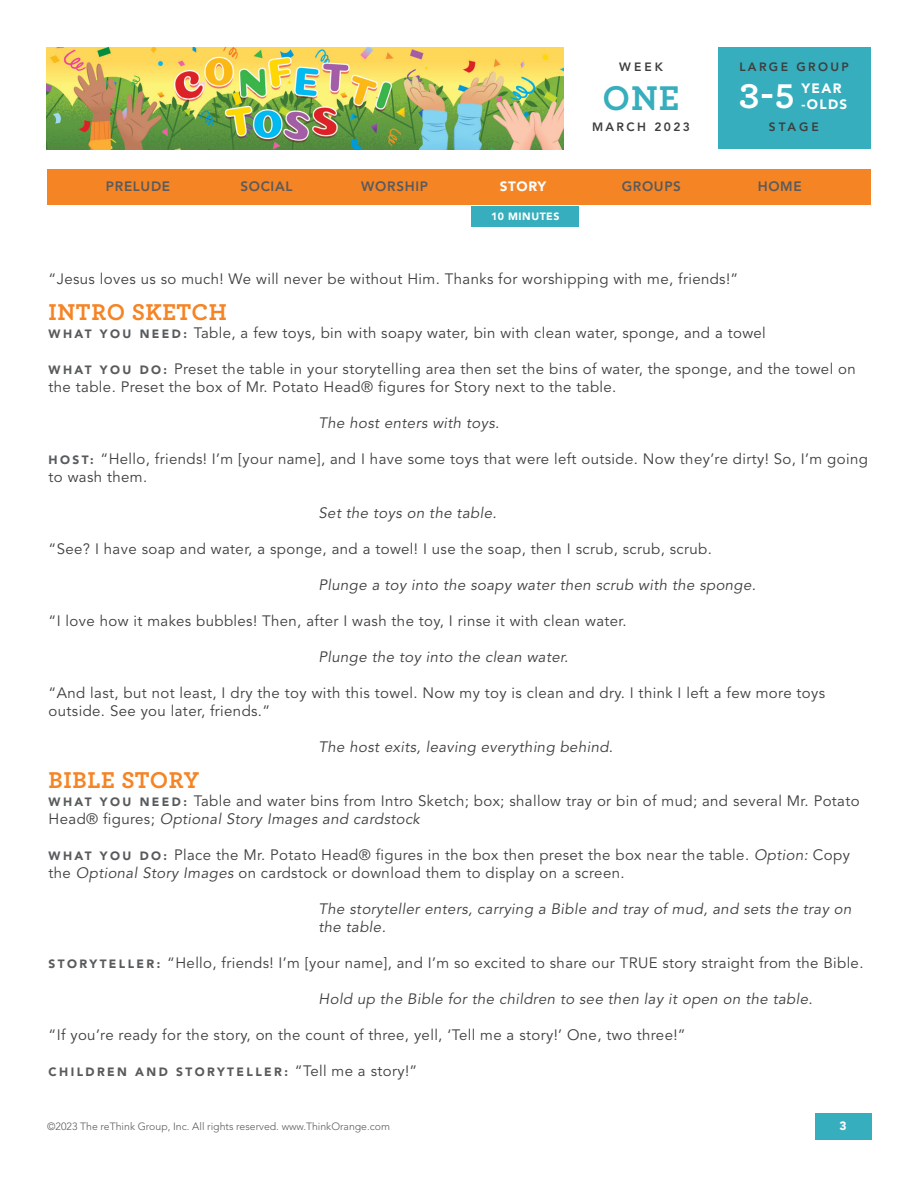
<style>
.page{position:relative;width:918px;height:1188px;background:#fff}
.page>*{position:absolute;margin:0;border:0;box-sizing:border-box;transform-origin:0 0}
.t1{font:700 36px "Archer Pro";color:#36aebd}
.t2{font:700 36px "Archer Pro";color:#fff}
.t3{font:700 24px "Archer Pro";letter-spacing:.025em;color:#f58425}
.t4{font:15px/18px "Avenir LT Std";letter-spacing:.025em;color:#3e3e3f}
.t5{font:italic 15px/18px "Avenir LT Std";letter-spacing:.025em;color:#3e3e3f}
.t6{font:800 13.5px "Avenir LT Std";letter-spacing:.05em;color:#585a5c}
.t7{font:900 13.5px/16.2px "Avenir LT Std";letter-spacing:.1em;color:#fff}
.t8{font:900 12px "Avenir LT Std";letter-spacing:.2em;color:#585a5c}
.t9{font:800 12px "Avenir LT Std";letter-spacing:.2em;color:#3e3e3f}
.t10{font:900 12px "Avenir LT Std";color:#fff}
.t11{font:300 10.5px "Avenir LT Std";color:#585a5c}
.t12{font:900 10.5px "Avenir LT Std";letter-spacing:.05em;color:#fff}
.s1{font-weight:900;font-size:12px;color:#585a5c}
.s2{font-style:italic}
.s3{font-weight:400;font-size:15px;color:#3e3e3f}
</style>
<div class="page">
<img style="left:46px;top:47px;width:518px;height:102px">
<div style="left:717px;top:47px;width:154px;height:102px;background:#36aebd"></div>
<div style="left:471px;top:206px;width:108px;height:20px;background:#36aebd"></div>
<div style="left:47px;top:170px;width:824px;height:36px;background:#f58425"></div>
<div style="left:815px;top:1113px;width:57px;height:27px;background:#36aebd"></div>
<p class="t9" style="left:619px;top:59px;width:45px">WEEK</p>
<h1 class="t1" style="left:603px;top:69px;width:78px">ONE</h1>
<p class="t9" style="left:592px;top:120px;width:100px">MARCH 2023</p>
<p class="t9" style="left:739px;top:59px;width:111px">LARGE GROUP</p>
<h1 class="t2" style="left:739px;top:68px;width:57px">3-5</h1>
<p class="t7" style="left:802px;top:80px;width:47px">YEAR -OLDS</p>
<p class="t9" style="left:769px;top:120px;width:52px">STAGE</p>
<p class="t6" style="left:106px;top:178px;width:66px">PRELUDE</p>
<p class="t6" style="left:240px;top:178px;width:54px">SOCIAL</p>
<p class="t6" style="left:361px;top:178px;width:68px">WORSHIP</p>
<p class="t7" style="left:500px;top:178px;width:48px">STORY</p>
<p class="t6" style="left:622px;top:178px;width:61px">GROUPS</p>
<p class="t6" style="left:758px;top:178px;width:46px">HOME</p>
<p class="t12" style="left:491px;top:210px;width:70px">10 MINUTES</p>
<p class="t4" style="left:49px;top:270px;width:691px">“Jesus loves us so much! We will never be without Him. Thanks for worshipping with me, friends!”</p>
<h2 class="t3" style="left:49px;top:293px;width:180px">INTRO SKETCH</h2>
<p class="t4" style="left:49px;top:324px;width:719px"><span class="s1">W H AT Y O U N E E D :</span> Table, a few toys, bin with soapy water, bin with clean water, sponge, and a towel</p>
<p class="t4" style="left:49px;top:360px;width:809px"><span class="s1">W H AT Y O U D O :</span> Preset the table in your storytelling area then set the bins of water, the sponge, and the towel on the table. Preset the box of Mr. Potato Head® figures for Story next to the table.</p>
<p class="t5" style="left:319px;top:414px;width:182px">The host enters with toys.</p>
<p class="t4" style="left:49px;top:450px;width:821px"><span class="s1">H O S T:</span> “Hello, friends! I’m [your name], and I have some toys that were left outside. Now they’re dirty! So, I’m going to wash them.</p>
<p class="t5" style="left:319px;top:504px;width:179px">Set the toys on the table.</p>
<p class="t4" style="left:49px;top:540px;width:665px">“See? I have soap and water, a sponge, and a towel! I use the soap, then I scrub, scrub, scrub.</p>
<p class="t5" style="left:319px;top:576px;width:439px">Plunge a toy into the soapy water then scrub with the sponge.</p>
<p class="t4" style="left:49px;top:612px;width:580px">“I love how it makes bubbles! Then, after I wash the toy, I rinse it with clean water.</p>
<p class="t5" style="left:319px;top:648px;width:251px">Plunge the toy into the clean water.</p>
<p class="t4" style="left:49px;top:684px;width:778px">“And last, but not least, I dry the toy with this towel. Now my toy is clean and dry. I think I left a few more toys outside. See you later, friends.”</p>
<p class="t5" style="left:319px;top:738px;width:296px">The host exits, leaving everything behind.</p>
<h2 class="t3" style="left:49px;top:761px;width:152px">BIBLE STORY</h2>
<p class="t4" style="left:49px;top:792px;width:813px"><span class="s1">W H AT Y O U N E E D :</span> Table and water bins from Intro Sketch; box; shallow tray or bin of mud; and several Mr. Potato<br>Head® figures; <span class="s2">Optional Story Images and cardstock</span></p>
<p class="t4" style="left:49px;top:846px;width:803px"><span class="s1">W H AT Y O U D O :</span> Place the Mr. Potato Head® figures in the box then preset the box near the table. <span class="s2">Option:</span> Copy the <span class="s2">Optional Story Images</span> on cardstock or download them to display on a screen.</p>
<p class="t5" style="left:319px;top:900px;width:534px">The storyteller enters, carrying a Bible and tray of mud, and sets the tray on the table.</p>
<p class="t4" style="left:49px;top:954px;width:816px"><span class="s1">S T O RY T E L L E R :</span> “Hello, friends! I’m [your name], and I’m so excited to share our TRUE story straight from the Bible.</p>
<p class="t5" style="left:319px;top:990px;width:496px">Hold up the Bible for the children to see then lay it open on the table.</p>
<p class="t4" style="left:49px;top:1026px;width:639px">“If you’re ready for the story, on the count of three, yell, ‘Tell me a story!’ One, two three!”</p>
<p class="t8" style="left:49px;top:1064px;width:370px">CHILDREN AND STORYTELLER: <span class="s3">“Tell me a story!”</span></p>
<p class="t11" style="left:47px;top:1120px;width:344px">©2023 The reThink Group, Inc. All rights reserved. www.ThinkOrange.com</p>
<p class="t10" style="left:840px;top:1118px;width:9px">3</p>
</div>
